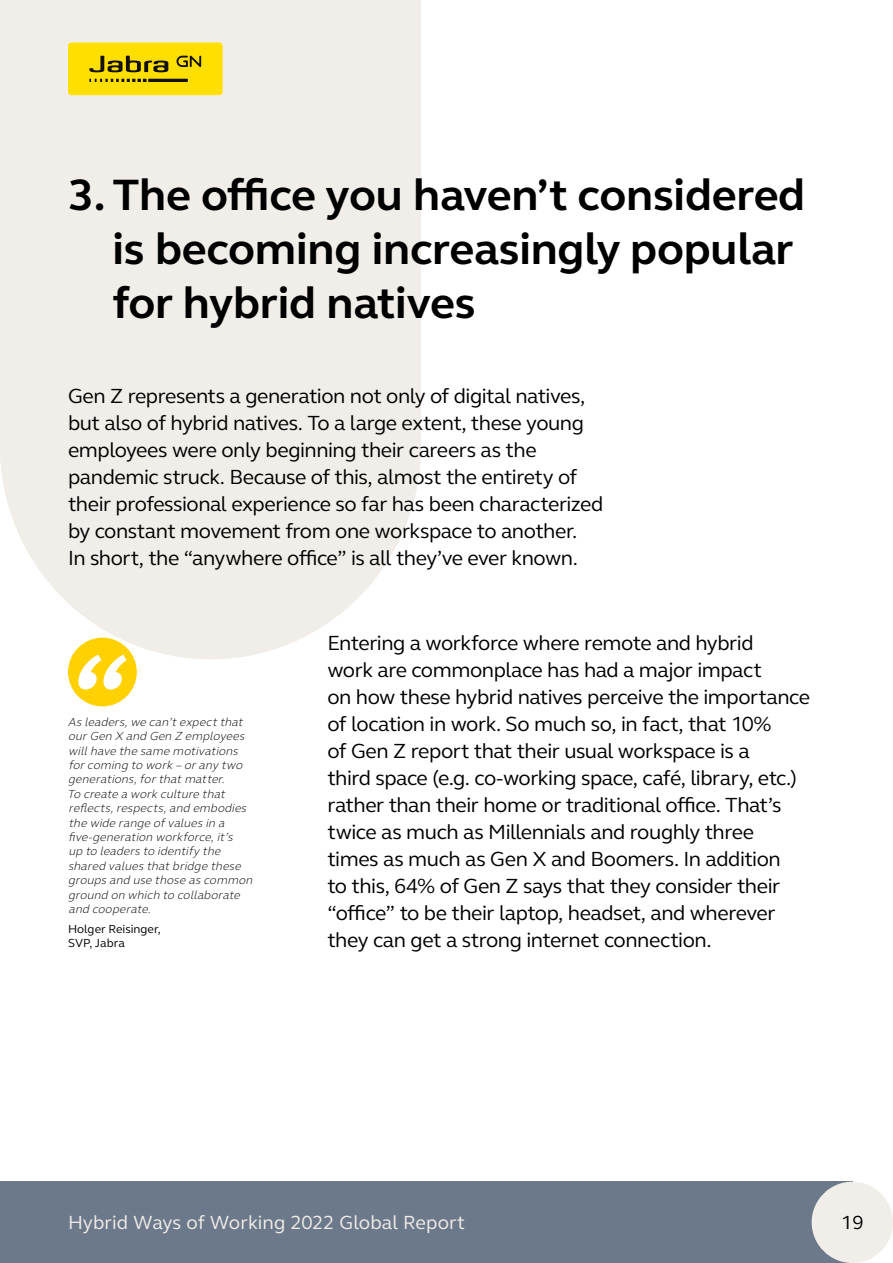
<style>
.page{position:relative;width:893px;height:1263px;background:#fff}
.page>*{position:absolute;margin:0;border:0;box-sizing:border-box;transform-origin:0 0}
.t1{font:700 45px/54px "GN Elliot";letter-spacing:-.005em;color:#000}
.t2{font:21px/27px "GN Elliot";letter-spacing:-.02em;color:#000}
.t3{font:19.5px "GN Elliot";letter-spacing:.005em;color:#f1eee9}
.t4{font:19.5px "GN Elliot";color:#000}
.t5{font:italic 300 12px/14.4px "GN Elliot";color:#000}
.t6{font:12px/14.4px "GN Elliot";letter-spacing:.005em;color:#000}
</style>
<div class="page">
<div style="left:0;top:0;width:421px;height:446px;background:#f1eee9"></div>
<div style="left:0;top:232px;width:421px;height:427px;background:#f1eee9;border-radius:50%"></div>
<div style="left:68px;top:43px;width:155px;height:52px;background:#ffdf00;border-radius:3px"></div>
<svg style="left:89px;top:56px;width:79px;height:16px"></svg>
<svg style="left:89px;top:79px;width:58px;height:3px"></svg>
<hr style="left:148px;top:79px;width:40px;height:3px;background:#13110c">
<svg style="left:176px;top:56px;width:25px;height:11px"></svg>
<div style="left:68px;top:638px;width:69px;height:68px;background:#ffd100;border-radius:50%"></div>
<svg style="left:78px;top:654px;width:49px;height:35px"></svg>
<div style="left:0;top:1182px;width:852px;height:81px;background:#6b798b"></div>
<div style="left:812px;top:1182px;width:81px;height:81px;background:#f1eee9;border-radius:50%"></div>
<p class="t1" style="left:112px;top:167px;width:694px;text-indent:-44px">3. The office you haven’t considered is becoming increasingly popular for hybrid natives</p>
<p class="t2" style="left:68px;top:382px;width:537px">Gen Z represents a generation not only of digital natives, but also of hybrid natives. To a large extent, these young employees were only beginning their careers as the pandemic struck. Because of this, almost the entirety of their professional experience so far has been characterized by constant movement from one workspace to another.<br>In short, the “anywhere office” is all they’ve ever known.</p>
<p class="t5" style="left:67px;top:714px;width:190px">Asleaders,we can’texpectthat ourGen X and Gen Z employees willhave the same motivations forcoming to work –orany two generations,forthatmatter.<br>To create a work culture that reflects,respects,and embodies the wide range ofvaluesin a five-generation workforce,it’s<br>up to leadersto identify the shared valuesthatbridge these groupsand use those ascommon ground on which to collaborate and cooperate.</p>
<p class="t6" style="left:68px;top:921px;width:94px">Holger Reisinger,<br>SVP, Jabra</p>
<p class="t2" style="left:327px;top:629px;width:484px">Entering a workforce where remote and hybrid<br>work are commonplace has had a major impact<br>on how these hybrid natives perceive the importance of location in work. So much so, in fact, that 10%<br>of Gen Z report that their usual workspace is a<br>third space (e.g. co-working space, café, library, etc.) rather than their home or traditional office. That’s twice as much as Millennials and roughly three times as much as Gen X and Boomers. In addition<br>to this, 64% of Gen Z says that they consider their “office” to be their laptop, headset, and wherever they can get a strong internet connection.</p>
<p class="t3" style="left:68px;top:1209px;width:399px">Hybrid Ways of Working 2022 Global Report</p>
<p class="t4" style="left:841px;top:1209px;width:24px">19</p>
</div>
